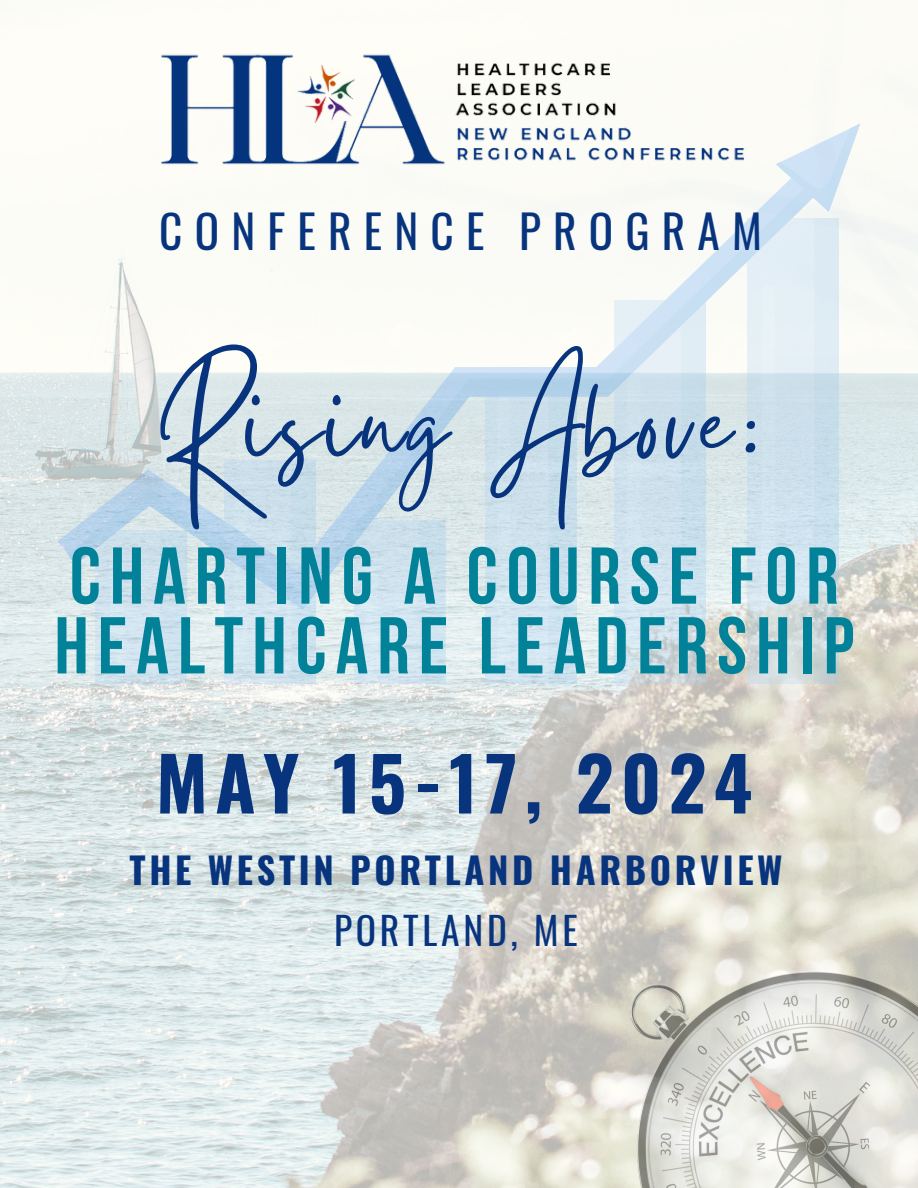
<style>
.page{position:relative;width:918px;height:1188px;background:#fff}
.page>*{position:absolute;margin:0;border:0;box-sizing:border-box;transform-origin:0 0}
.t1{font:140.1px "Gistesy";letter-spacing:.03em;color:#08347e}
.t2{font:80.4px/69.8px "Bebas Neue Cyrillic";letter-spacing:.11em;color:#028299}
.t3{font:700 73.5px "Oswald";letter-spacing:.1em;color:#08347e}
.t4{font:45.3px "Oswald";letter-spacing:.27em;color:#08347e}
.t5{font:37.65px "Oswald";letter-spacing:.1em;color:#08347e}
.t6{font:700 36.3px "Oswald";letter-spacing:.1em;color:#08347e}
</style>
<div class="page">
<img style="left:0;top:87px;width:918px;height:1101px">
<svg style="left:225px;top:610px;width:91px;height:74px;background:#d1e3ef"></svg>
<svg style="left:748px;top:610px;width:91px;height:74px;background:#ced7d8"></svg>
<svg style="left:762px;top:285px;width:13px;height:366px"></svg>
<svg style="left:615px;top:610px;width:91px;height:74px;background:#cedae1"></svg>
<svg style="left:486px;top:610px;width:91px;height:74px;background:#d1e4ef"></svg>
<svg style="left:354px;top:610px;width:91px;height:74px;background:#d1e4ef"></svg>
<div style="left:234px;top:501px;width:14px;height:157px;background:#d7e8f3;border-radius:7px"></div>
<svg style="left:96px;top:610px;width:91px;height:74px;background:#d0e3ee"></svg>
<svg style="left:67px;top:162px;width:774px;height:448px"></svg>
<svg style="left:776px;top:123px;width:84px;height:89px"></svg>
<img style="left:148px;top:53px;width:623px;height:119px">
<img style="left:603px;top:964px;width:315px;height:224px">
<p class="t4" style="left:159px;top:196px;width:604px">CONFERENCE PROGRAM</p>
<p class="t1" style="left:153px;top:326px;width:613px">Rising Above:</p>
<p class="t2" style="left:54px;top:549px;width:801px">CHARTING A COURSE FOR<br>HEALTHCARE LEADERSHIP</p>
<h1 class="t3" style="left:156px;top:726px;width:598px">MAY 15-17, 2024</h1>
<h3 class="t6" style="left:130px;top:842px;width:654px">THE WESTIN PORTLAND HARBORVIEW</h3>
<h2 class="t5" style="left:334px;top:901px;width:245px">PORTLAND, ME</h2>
</div>
